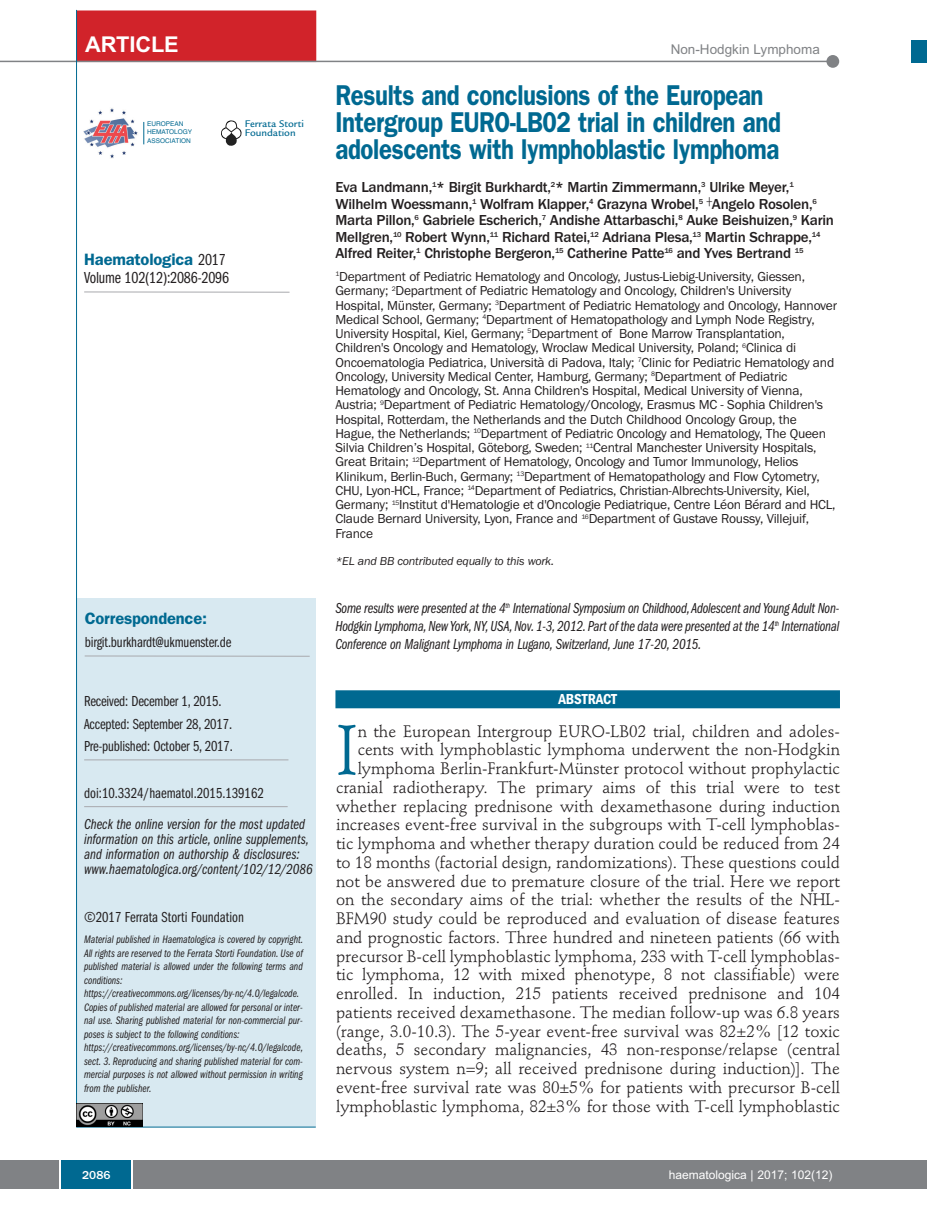
<style>
.page{position:relative;width:927px;height:1225px;background:#fff}
.page>*{position:absolute;margin:0;border:0;box-sizing:border-box;transform-origin:0 0}
.t1{font:68.85px "Stempel Schneidler";color:#006991}
.t2{font:600 28.8px/27px "Franklin Gothic";letter-spacing:-.015em;color:#006991;scale:.83 1}
.t3{font:700 21.75px "Arial";letter-spacing:-.01em;color:#fff}
.t4{font:16.5px/18.8px "Stempel Schneidler";color:#231f20;text-align:right}
.t5{font:600 16.5px "Franklin Gothic";letter-spacing:-.01em;color:#006991}
.t6{font:16.5px "Franklin Gothic Book Cmpr";letter-spacing:-.01em;color:#231f20}
.t7{font:15px/15px "Franklin Gothic Book Cmpr Ital";color:#231f20}
.t8{font:500 15px/16.5px "Franklin Gothic";letter-spacing:-.015em;color:#231f20}
.t9{font:15px/22.5px "Franklin Gothic Book Cmpr";letter-spacing:-.01em;color:#231f20}
.t10{font:600 condensed 15px "Franklin Gothic";letter-spacing:-.005em;color:#fff}
.t11{font:13.5px/14.2px "Franklin Gothic";letter-spacing:-.015em;color:#231f20}
.t12{font:13.5px "Arial";color:#808285}
.t13{font:italic 12px "Franklin Gothic";letter-spacing:-.015em;color:#231f20}
.t14{font:12px "Arial";color:#fff}
.t15{font:500 12px "Franklin Gothic";color:#fff}
.t16{font:11.25px/13.5px "Franklin Gothic Book Cmpr Ital";color:#231f20}
.t17{font:500 10.5px/9px "Legacy Sans";color:#006991}
.t18{font:6.45px/8.7px "Helvetica";color:#006991}
.s1{font-family:"Franklin Gothic Book Cmpr";font-weight:400;color:#231f20}
</style>
<div class="page">
<div style="left:911px;top:40px;width:16px;height:22px;background:#006991"></div>
<div style="left:910px;top:1160px;width:17px;height:28px;background:#808285"></div>
<div style="left:0;top:1160px;width:910px;height:28px;background:#808285"></div>
<div style="left:61px;top:1160px;width:71px;height:28px;background:#006991"></div>
<svg style="left:60px;top:1160px;width:1px;height:28px"></svg>
<svg style="left:132px;top:1160px;width:1px;height:28px"></svg>
<div style="left:77px;top:598px;width:239px;height:529px;background:#d8e9f1"></div>
<hr style="left:84px;top:759px;width:204px;height:1px;background:#a8a9ad">
<hr style="left:85px;top:655px;width:225px;height:1px;background:#a8a9ad">
<hr style="left:76px;top:1126px;width:240px;height:1px;background:#006991">
<img style="left:221px;top:120px;width:20px;height:26px">
<img style="left:83px;top:108px;width:55px;height:51px">
<svg style="left:144px;top:122px;width:1px;height:22px"></svg>
<hr style="left:84px;top:292px;width:206px;height:1px;background:#a8a9ad">
<div style="left:77px;top:10px;width:239px;height:52px;background:#d1232a"></div>
<hr style="left:0;top:61px;width:830px;height:1px;background:#808285">
<div style="left:826px;top:55px;width:13px;height:13px;background:#808285;border-radius:50%"></div>
<hr style="left:84px;top:806px;width:204px;height:1px;background:#a8a9ad">
<hr style="left:76px;top:10px;width:1px;height:1116px;background:#006991">
<img style="left:77px;top:1103px;width:65px;height:23px">
<div style="left:335px;top:690px;width:505px;height:18px;background:#006991"></div>
<h3 class="t3" style="left:85px;top:32px;width:95px">ARTICLE</h3>
<p class="t12" style="left:671px;top:42px;width:151px">Non-Hodgkin Lymphoma</p>
<p class="t18" style="left:147px;top:119px;width:47px">EUROPEAN<br>HEMATOLOGY<br>ASSOCIATION</p>
<p class="t17" style="left:245px;top:120px;width:61px">Ferrata Storti<br>Foundation</p>
<p class="t5" style="left:84px;top:254px;width:143px">Haematologica <span class="s1">2017</span></p>
<p class="t6" style="left:84px;top:272px;width:146px">Volume 102(12):2086-2096</p>
<p class="t5" style="left:85px;top:612px;width:124px">Correspondence:</p>
<p class="t9" style="left:85px;top:632px;width:148px">birgit.burkhardt@ukmuenster.de</p>
<p class="t9" style="left:84px;top:691px;width:150px">Received: December 1, 2015.<br>Accepted: September 28, 2017.<br>Pre-published: October 5, 2017.</p>
<p class="t9" style="left:84px;top:783px;width:181px">doi:10.3324/haematol.2015.139162</p>
<p class="t7" style="left:84px;top:817px;width:230px">Check the online version for the most updated information on this article, online supplements, and information on authorship &amp; disclosures: www.haematologica.org/content/102/12/2086</p>
<p class="t9" style="left:84px;top:907px;width:161px">©2017 Ferrata Storti Foundation</p>
<p class="t16" style="left:84px;top:933px;width:221px">Material published in Haematologica is covered by copyright.<br>All rights are reserved to the Ferrata Storti Foundation. Use of published material is allowed under the following terms and conditions: https://creativecommons.org/licenses/by-nc/4.0/legalcode.<br>Copies of published material are allowed for personal or inter&shy;nal use. Sharing published material for non-commercial pur&shy;poses is subject to the following conditions: https://creativecommons.org/licenses/by-nc/4.0/legalcode, sect. 3. Reproducing and sharing published material for com&shy;mercial purposes is not allowed without permission in writing from the publisher.</p>
<h2 class="t2" style="left:335px;top:84px;width:538px">Results and conclusions of the European<br>Intergroup EURO-LB02 trial in children and adolescents with lymphoblastic lymphoma</h2>
<p class="t8" style="left:335px;top:179px;width:500px">Eva Landmann,<sup>1</sup>* Birgit Burkhardt,<sup>2</sup>* Martin Zimmermann,<sup>3</sup> Ulrike Meyer,<sup>1<br></sup>Wilhelm Woessmann,<sup>1</sup> Wolfram Klapper,<sup>4</sup> Grazyna Wrobel,<sup>5</sup> <sup>┼</sup>Angelo Rosolen,<sup>6<br></sup>Marta Pillon,<sup>6</sup> Gabriele Escherich,<sup>7</sup> Andishe Attarbaschi,<sup>8</sup> Auke Beishuizen,<sup>9</sup> Karin Mellgren,<sup>10</sup> Robert Wynn,<sup>11</sup> Richard Ratei,<sup>12</sup> Adriana Plesa,<sup>13</sup> Martin Schrappe,<sup>14<br></sup>Alfred Reiter,<sup>1</sup> Christophe Bergeron,<sup>15</sup> Catherine Patte<sup>16</sup> and Yves Bertrand <sup>15</sup></p>
<p class="t11" style="left:335px;top:269px;width:503px"><sup>1</sup>Department of Pediatric Hematology and Oncology, Justus-Liebig-University, Giessen, Germany; <sup>2</sup>Department of Pediatric Hematology and Oncology, Children's University Hospital, Münster, Germany; <sup>3</sup>Department of Pediatric Hematology and Oncology, Hannover Medical School, Germany; <sup>4</sup>Department of Hematopathology and Lymph Node Registry, University Hospital, Kiel, Germany; <sup>5</sup>Department of Bone Marrow Transplantation, Children's Oncology and Hematology, Wroclaw Medical University, Poland; <sup>6</sup>Clinica di Oncoematologia Pediatrica, Università di Padova, Italy; <sup>7</sup>Clinic for Pediatric Hematology and Oncology, University Medical Center, Hamburg, Germany; <sup>8</sup>Department of Pediatric Hematology and Oncology, St. Anna Children's Hospital, Medical University of Vienna, Austria; <sup>9</sup>Department of Pediatric Hematology/Oncology, Erasmus MC - Sophia Children's Hospital, Rotterdam, the Netherlands and the Dutch Childhood Oncology Group, the Hague, the Netherlands; <sup>10</sup>Department of Pediatric Oncology and Hematology, The Queen Silvia Children’s Hospital, Göteborg, Sweden; <sup>11</sup>Central Manchester University Hospitals, Great Britain; <sup>12</sup>Department of Hematology, Oncology and Tumor Immunology, Helios Klinikum, Berlin-Buch, Germany; <sup>13</sup>Department of Hematopathology and Flow Cytometry, CHU, Lyon-HCL, France; <sup>14</sup>Department of Pediatrics, Christian-Albrechts-University, Kiel, Germany; <sup>15</sup>Institut d'Hematologie et d'Oncologie Pediatrique, Centre Léon Bérard and HCL, Claude Bernard University, Lyon, France and <sup>16</sup>Department of Gustave Roussy, Villejuif, France</p>
<p class="t13" style="left:335px;top:553px;width:220px">*EL and BB contributed equally to this work.</p>
<p class="t7" style="left:335px;top:600px;width:505px;line-height:18px;text-align:justify">Some results were presented at the 4<sup>th</sup> International Symposium on Childhood, Adolescent and Young Adult Non-Hodgkin Lymphoma, New York, NY, USA, Nov. 1-3, 2012. Part of the data were presented at the 14<sup>th</sup> International Conference on Malignant Lymphoma in Lugano, Switzerland, June 17-20, 2015.</p>
<p class="t10" style="left:558px;top:694px;width:60px">ABSTRACT</p>
<p class="t4" style="left:336px;top:723px;width:505px">n the European Intergroup EURO-LB02 trial, children and adoles&shy;cents with lymphoblastic lymphoma underwent the non-Hodgkin lymphoma Berlin-Frankfurt-Münster protocol without prophylactic cranial radiotherapy. The primary aims of this trial were to test whether replacing prednisone with dexamethasone during induction increases event-free survival in the subgroups with T-cell lymphoblas&shy;tic lymphoma and whether therapy duration could be reduced from 24 to 18 months (factorial design, randomizations). These questions could not be answered due to premature closure of the trial. Here we report on the secondary aims of the trial: whether the results of the NHL-BFM90 study could be reproduced and evaluation of disease features and prognostic factors. Three hundred and nineteen patients (66 with precursor B-cell lymphoblastic lymphoma, 233 with T-cell lymphoblas&shy;tic lymphoma, 12 with mixed phenotype, 8 not classifiable) were enrolled. In induction, 215 patients received prednisone and 104 patients received dexamethasone. The median follow-up was 6.8 years (range, 3.0-10.3). The 5-year event-free survival was 82±2% [12 toxic deaths, 5 secondary malignancies, 43 non-response/relapse (central nervous system n=9; all received prednisone during induction)]. The event-free survival rate was 80±5% for patients with precursor B-cell lymphoblastic lymphoma, 82±3% for those with T-cell lymphoblastic</p>
<h1 class="t1" style="left:336px;top:722px;width:23px">I</h1>
<p class="t15" style="left:82px;top:1167px;width:30px">2086</p>
<p class="t14" style="left:669px;top:1167px;width:165px">haematologica | 2017; 102(12)</p>
</div>
